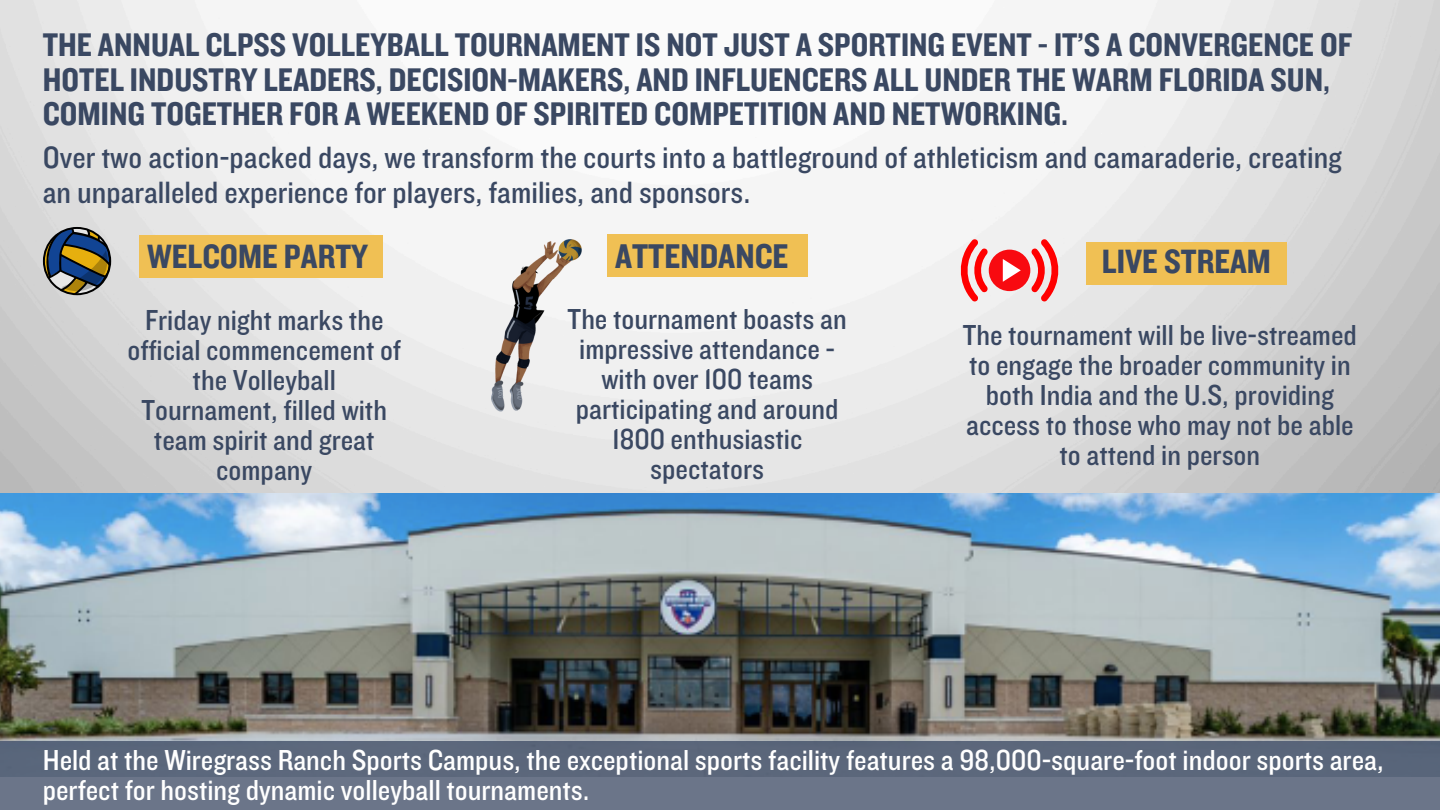
<style>
.page{position:relative;width:1440px;height:810px;background:#fff}
.page>*{position:absolute;margin:0;border:0;box-sizing:border-box;transform-origin:0 0}
.t1{font:35.6px "Knockout 50";color:#3a4862}
.t2{font:35px "Knockout 50";color:#3a4862}
.t3{font:34px/34.5px "Knockout 50";color:#3a4862}
.t4{font:32px/34.5px "Knockout 30";color:#3a4862}
.t5{font:30px/30px "Knockout 30";color:#3a4862;text-align:center}
.t6{font:30px/30px "Knockout 30";color:#fff}
</style>
<div class="page">
<img style="left:0;top:0;width:1440px;height:741px">
<svg style="left:43px;top:227px;width:68px;height:68px;background:#6b706c"></svg>
<div style="left:139px;top:235px;width:243px;height:43px;background:#f0c054"></div>
<div style="left:607px;top:235px;width:201px;height:42px;background:#f0c054"></div>
<div style="left:1086px;top:243px;width:201px;height:42px;background:#f0c054"></div>
<svg style="left:961px;top:239px;width:27px;height:62px"></svg>
<svg style="left:1031px;top:239px;width:27px;height:62px"></svg>
<div style="left:989px;top:250px;width:41px;height:41px;background:#f80a10;border-radius:50%"></div>
<svg style="left:1003px;top:259px;width:18px;height:23px"></svg>
<div style="left:0;top:741px;width:1440px;height:69px;background:linear-gradient(to right,#636e82,#626d81)"></div>
<img style="left:491px;top:239px;width:90px;height:173px">
<p class="t3" style="left:43px;top:27px;width:1311px">THE ANNUAL CLPSS VOLLEYBALL TOURNAMENT IS NOT JUST A SPORTING EVENT - IT’S A CONVERGENCE OF<br>HOTEL INDUSTRY LEADERS, DECISION-MAKERS, AND INFLUENCERS ALL UNDER THE WARM FLORIDA SUN,<br>COMING TOGETHER FOR A WEEKEND OF SPIRITED COMPETITION AND NETWORKING.</p>
<p class="t4" style="left:43px;top:140px;width:1301px">Over two action-packed days, we transform the courts into a battleground of athleticism and camaraderie, creating an unparalleled experience for players, families, and sponsors.</p>
<p class="t2" style="left:147px;top:234px;width:222px">WELCOME PARTY</p>
<p class="t1" style="left:615px;top:234px;width:175px">ATTENDANCE</p>
<h1 class="t2" style="left:1102px;top:239px;width:170px">LIVE STREAM</h1>
<h1 class="t5" style="left:127px;top:304px;width:275px">Friday night marks the official commencement of the Volleyball<br>Tournament, filled with team spirit and great company</h1>
<p class="t5" style="left:568px;top:304px;width:281px">The tournament boasts an impressive attendance - with over 100 teams participating and around<br>1800 enthusiastic spectators</p>
<h1 class="t5" style="left:963px;top:319px;width:396px">The tournament will be live-streamed to engage the broader community in both India and the U.S, providing access to those who may not be able to attend in person</h1>
<p class="t6" style="left:43px;top:744px;width:1342px">Held at the Wiregrass Ranch Sports Campus, the exceptional sports facility features a 98,000-square-foot indoor sports area, perfect for hosting dynamic volleyball tournaments.</p>
</div>
